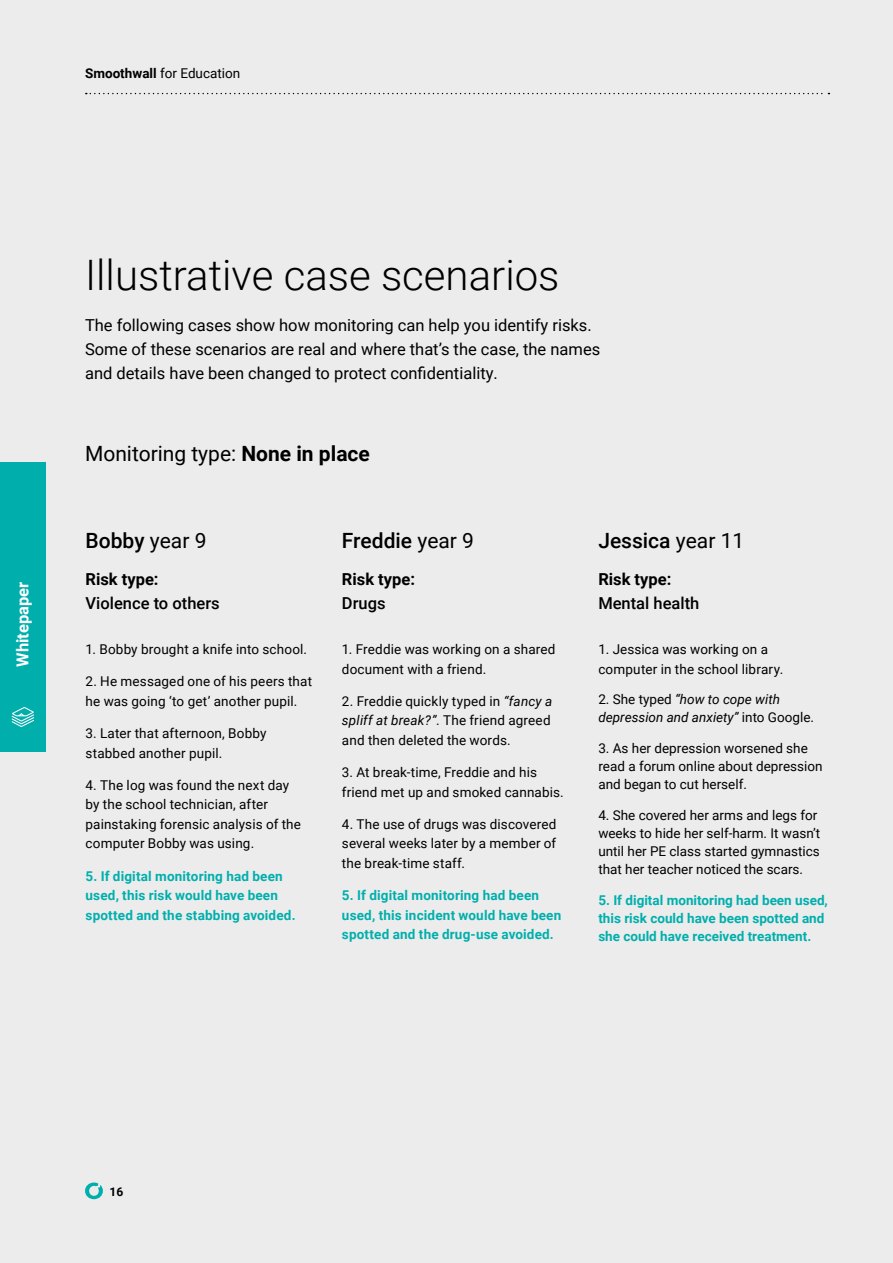
<style>
.page{position:relative;width:893px;height:1263px;background:#ececec}
.page>*{position:absolute;margin:0;border:0;box-sizing:border-box;transform-origin:0 0}
.t1{font:300 42px "Roboto";color:#000}
.t2{font:500 21px "Roboto";color:#000}
.t3{font:21px "Roboto";color:#000}
.t4{font:16.5px/24px "Roboto";color:#000}
.t5{font:500 16.5px "Roboto";color:#000}
.t6{font:700 16.5px "Roboto";color:#000}
.t7{font:700 16.5px "Roboto";color:#fff}
.t8{font:13.5px/19.5px "Roboto";letter-spacing:.01em;color:#000}
.t9{font:700 13.5px/19.5px "Roboto";letter-spacing:.01em;color:#00afac}
.t10{font:italic 13.5px/18px "Roboto";color:#000}
.t11{font:700 12px "Roboto";color:#000}
.s1{font-weight:700}
.s2{font-weight:400}
.s3{font-style:italic}
.s4{font-style:normal}
</style>
<div class="page">
<svg style="left:85px;top:1182px;width:18px;height:17px"></svg>
<div style="left:0;top:463px;width:45px;height:289px;background:#00afac"></div>
<svg style="left:12px;top:707px;width:22px;height:20px"></svg>
<svg style="left:86px;top:93px;width:743px;height:1px"></svg>
<p class="t8" style="left:85px;top:64px;width:157px"><span class="s1">Smoothwall</span> for Education</p>
<p class="t7" style="left:16px;top:667px;width:86px;rotate:-90deg">Whitepaper</p>
<h1 class="t1" style="left:85px;top:258px;width:476px">Illustrative case scenarios</h1>
<p class="t4" style="left:85px;top:314px;width:517px">The following cases show how monitoring can help you identify risks.<br>Some of these scenarios are real and where that’s the case, the names and details have been changed to protect con昀椀dentiality.</p>
<h2 class="t3" style="left:85px;top:444px;width:286px">Monitoring type: <span class="s1">None in place</span></h2>
<h2 class="t2" style="left:86px;top:531px;width:122px">Bobby <span class="s2">year 9</span></h2>
<p class="t6" style="left:86px;top:572px;width:75px">Risk type:</p>
<p class="t5" style="left:86px;top:596px;width:136px">Violence to others</p>
<p class="t8" style="left:86px;top:640px;width:223px">1. Bobby brought a knife into school.</p>
<p class="t8" style="left:86px;top:673px;width:228px">2. He messaged one of his peers that he was going ‘to get’ another pupil.</p>
<p class="t8" style="left:86px;top:724px;width:182px">3. Later that afternoon, Bobby stabbed another pupil.</p>
<p class="t8" style="left:86px;top:776px;width:217px">4. The log was found the next day by the school technician, after painstaking forensic analysis of the computer Bobby was using.</p>
<p class="t9" style="left:86px;top:867px;width:212px">5. If digital monitoring had been used, this risk would have been spotted and the stabbing avoided.</p>
<h2 class="t2" style="left:342px;top:531px;width:134px">Freddie <span class="s2">year 9</span></h2>
<p class="t6" style="left:342px;top:572px;width:75px">Risk type:</p>
<p class="t5" style="left:342px;top:596px;width:45px">Drugs</p>
<p class="t8" style="left:342px;top:640px;width:215px">1. Freddie was working on a shared document with a friend.</p>
<p class="t8" style="left:342px;top:692px;width:212px;text-align:justify">2. Freddie quickly typed in <span class="s3">“fancy a spliff at break?”</span>. The friend agreed and then deleted the words.</p>
<p class="t8" style="left:342px;top:763px;width:223px">3. At break-time, Freddie and his friend met up and smoked cannabis.</p>
<p class="t8" style="left:342px;top:815px;width:216px;text-align:justify">4. The use of drugs was discovered several weeks later by a member of the break-time staff.</p>
<p class="t9" style="left:342px;top:886px;width:221px">5. If digital monitoring had been used, this incident would have been spotted and the drug-use avoided.</p>
<h2 class="t2" style="left:598px;top:531px;width:147px">Jessica <span class="s2">year 11</span></h2>
<p class="t6" style="left:598px;top:572px;width:75px">Risk type:</p>
<p class="t5" style="left:598px;top:596px;width:103px">Mental health</p>
<p class="t8" style="left:598px;top:640px;width:186px">1. Jessica was working on a computer in the school library.</p>
<p class="t10" style="left:598px;top:690px;width:217px"><span class="s4">2. She typed</span> “how to cope with depression and anxiety” <span class="s4">into Google.</span></p>
<p class="t8" style="left:598px;top:740px;width:226px;line-height:18px">3. As her depression worsened she read a forum online about depression and began to cut herself.</p>
<p class="t8" style="left:598px;top:807px;width:224px;line-height:18px">4. She covered her arms and legs for weeks to hide her self-harm. It wasn’t until her PE class started gymnastics that her teacher noticed the scars.</p>
<p class="t9" style="left:598px;top:892px;width:231px;line-height:18px">5. If digital monitoring had been used, this risk could have been spotted and she could have received treatment.</p>
<p class="t11" style="left:109px;top:1187px;width:15px">16</p>
</div>
